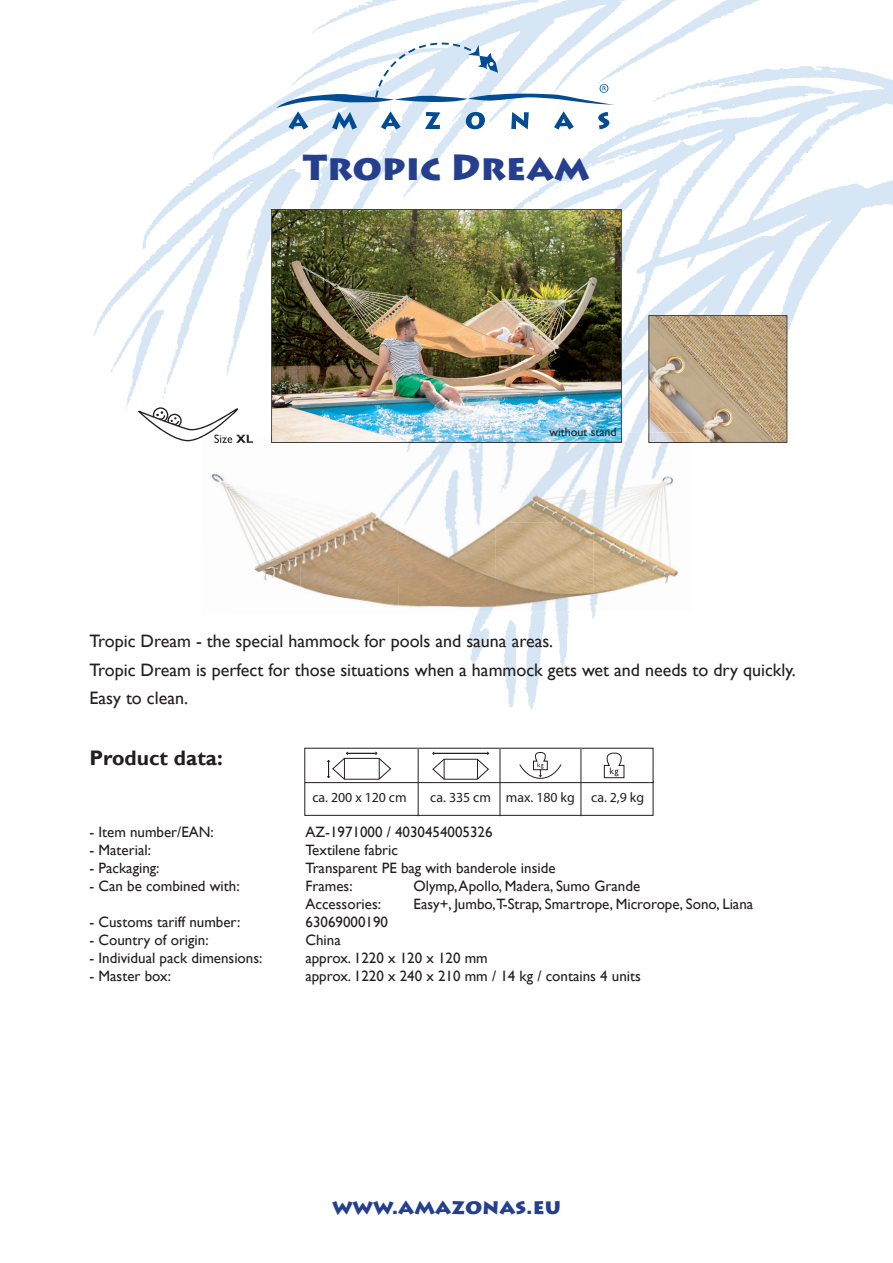
<style>
.page{position:relative;width:893px;height:1263px;background:#fff}
.page>*{position:absolute;margin:0;border:0;box-sizing:border-box;transform-origin:0 0}
.t1{font:900 36px "Lithos Pro";color:#253f8e}
.t2{font:900 21px "Lithos Pro";color:#253f8e}
.t3{font:700 21px "Gill Sans";color:#231f20}
.t4{font:18px/28.5px "Gill Sans";color:#231f20}
.t5{font:15px "Gill Sans";color:#231f20}
.t6{font:13.8px "Myriad Pro";color:#231f20}
.t7{font:12px "Gill Sans";color:#231f20}
.s1{font-weight:700}
</style>
<div class="page">
<img style="left:93px;top:0;width:800px;height:710px">
<svg style="left:276px;top:43px;width:341px;height:87px"></svg>
<svg style="left:648px;top:315px;width:139px;height:128px;background:#baa383"></svg>
<img style="left:271px;top:209px;width:351px;height:224px">
<img style="left:202px;top:436px;width:99px;height:178px">
<img style="left:299px;top:443px;width:195px;height:82px">
<img style="left:494px;top:443px;width:98px;height:79px">
<img style="left:592px;top:433px;width:99px;height:178px">
<img style="left:300px;top:522px;width:294px;height:91px">
<img style="left:649px;top:432px;width:41px;height:1px">
<img style="left:649px;top:433px;width:41px;height:10px">
<svg style="left:138px;top:406px;width:102px;height:35px"></svg>
<img style="left:214px;top:436px;width:18px;height:7px">
<img style="left:236px;top:436px;width:17px;height:7px">
<img style="left:272px;top:433px;width:349px;height:10px">
<div style="left:304px;top:780px;width:349px;height:36px;border:1px solid #231f20"></div>
<div style="left:305px;top:748px;width:348px;height:35px;background:#fff"></div>
<div style="left:304px;top:748px;width:349px;height:35px;border:1px solid #231f20"></div>
<svg style="left:603px;top:752px;width:22px;height:26px"></svg>
<svg style="left:519px;top:752px;width:43px;height:27px"></svg>
<svg style="left:327px;top:752px;width:65px;height:28px"></svg>
<svg style="left:432px;top:752px;width:58px;height:28px"></svg>
<hr style="left:418px;top:749px;width:1px;height:67px;background:#231f20">
<hr style="left:500px;top:749px;width:1px;height:67px;background:#231f20">
<hr style="left:580px;top:749px;width:1px;height:67px;background:#231f20">
<h1 class="t1" style="left:303px;top:145px;width:288px">Tropic Dream</h1>
<p class="t7" style="left:214px;top:432px;width:41px">Size <span class="s1">XL</span></p>
<p class="t7" style="left:549px;top:425px;width:69px">without stand</p>
<p class="t4" style="left:89px;top:627px;width:708px">Tropic Dream - the special hammock for pools and sauna areas.<br>Tropic Dream is perfect for those situations when a hammock gets wet and needs to dry quickly.<br>Easy to clean.</p>
<h2 class="t3" style="left:89px;top:745px;width:135px">Product data:</h2>
<p class="t6" style="left:312px;top:789px;width:96px">ca. 200 x 120 cm</p>
<p class="t6" style="left:430px;top:789px;width:215px">ca. 335 cm max. 180 kg ca. 2,9 kg</p>
<p class="t5" style="left:89px;top:823px;width:126px">- Item number/EAN:</p>
<p class="t5" style="left:305px;top:823px;width:189px">AZ-1971000 / 4030454005326</p>
<p class="t5" style="left:89px;top:841px;width:63px">- Material:</p>
<p class="t5" style="left:305px;top:841px;width:94px">Textilene fabric</p>
<p class="t5" style="left:89px;top:859px;width:72px">- Packaging:</p>
<p class="t5" style="left:305px;top:859px;width:252px">Transparent PE bag with banderole inside</p>
<p class="t5" style="left:89px;top:877px;width:152px">- Can be combined with:</p>
<p class="t5" style="left:305px;top:877px;width:49px">Frames:</p>
<p class="t5" style="left:413px;top:877px;width:228px">Olymp, Apollo, Madera, Sumo Grande</p>
<p class="t5" style="left:305px;top:895px;width:77px">Accessories:</p>
<p class="t5" style="left:413px;top:895px;width:341px">Easy+, Jumbo,T-Strap, Smartrope, Microrope, Sono, Liana</p>
<p class="t5" style="left:89px;top:913px;width:152px">- Customs tariff number:</p>
<p class="t5" style="left:305px;top:913px;width:84px">63069000190</p>
<p class="t5" style="left:89px;top:931px;width:121px">- Country of origin:</p>
<p class="t5" style="left:305px;top:931px;width:37px">China</p>
<p class="t5" style="left:89px;top:949px;width:174px">- Individual pack dimensions:</p>
<p class="t5" style="left:305px;top:949px;width:184px">approx. 1220 x 120 x 120 mm</p>
<p class="t5" style="left:89px;top:967px;width:83px">- Master box:</p>
<p class="t5" style="left:305px;top:967px;width:337px">approx. 1220 x 240 x 210 mm / 14 kg / contains 4 units</p>
<h2 class="t2" style="left:332px;top:1194px;width:230px">www.amazonas.eu</h2>
</div>
